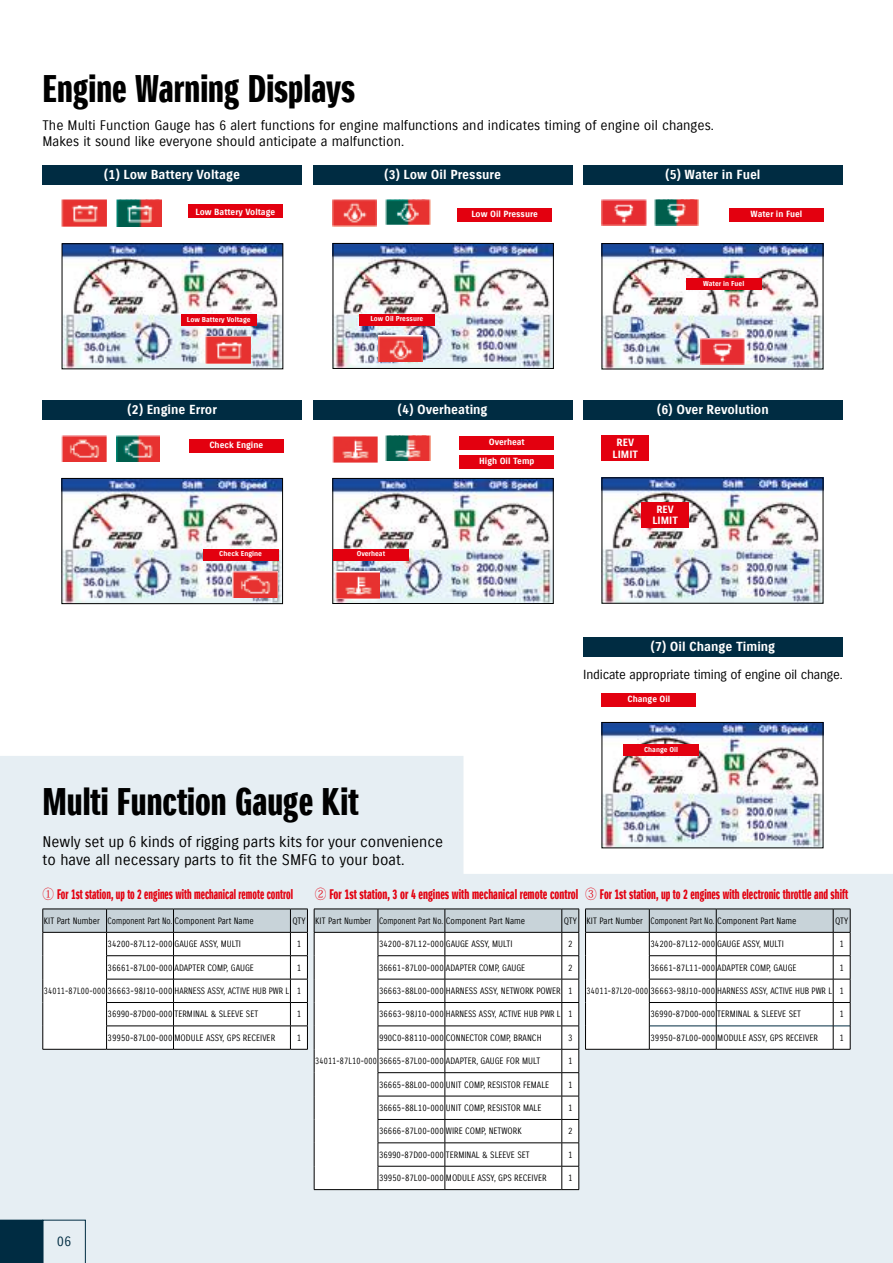
<style>
.page{position:relative;width:893px;height:1263px;background:#fff}
.page>*{position:absolute;margin:0;border:0;box-sizing:border-box;transform-origin:0 0}
.t1{font:37.5px "Suzuki PRO Headline";color:#000}
.t2{font:15px/18px "Suzuki PRO Regular";color:#000}
.t3{font:13.5px/15.8px "Suzuki PRO Regular";color:#000}
.t4{font:13.5px "Suzuki PRO Headline";color:#e3000f;scale:.87 1}
.t5{font:13.5px "Suzuki PRO Headline";color:#e3000f;scale:.81 1}
.t6{font:13.5px "Suzuki PRO Regular";color:#002c42}
.t7{font:12.75px "Suzuki PRO Bold";color:#fff}
.t8{font:12.75px "Suzuki PRO Regular";letter-spacing:-.015em;color:#000}
.t9{font:10.35px/11.7px "Suzuki PRO Bold";color:#fff;text-align:center}
.t10{font:9px "Suzuki PRO Regular";color:#000;scale:.9 1}
.t11{font:9px "Suzuki PRO Regular";letter-spacing:.025em;color:#000;scale:.84 1}
.t12{font:9px "Suzuki PRO Regular";color:#000;scale:.84 1}
.t13{font:8.7px/19px "Suzuki PRO Bold";color:#fff;text-align:center}
.t14{font:6.9px "Suzuki PRO Bold";color:#fff}
.s1{font-family:"Koz Min Pro"}
</style>
<div class="page">
<svg style="left:0;top:756px;width:893px;height:507px;background:#e8eff3"></svg>
<svg style="left:43px;top:909px;width:265px;height:141px"></svg>
<svg style="left:314px;top:909px;width:537px;height:281px"></svg>
<img style="left:604px;top:245px;width:217px;height:122px">
<div style="left:602px;top:243px;width:221px;height:126px;border:1px solid #000"></div>
<img style="left:602px;top:200px;width:44px;height:26px">
<img style="left:700px;top:339px;width:45px;height:26px">
<img style="left:655px;top:200px;width:44px;height:25px">
<div style="left:686px;top:279px;width:75px;height:11px;background:#e3000f"></div>
<div style="left:729px;top:208px;width:95px;height:14px;background:#e3000f"></div>
<img style="left:604px;top:480px;width:217px;height:121px">
<div style="left:641px;top:502px;width:48px;height:25px;background:#e3000f"></div>
<div style="left:602px;top:436px;width:47px;height:25px;background:#e3000f"></div>
<div style="left:42px;top:166px;width:260px;height:19px;background:#002c42"></div>
<div style="left:313px;top:166px;width:259px;height:19px;background:#002c42"></div>
<div style="left:583px;top:166px;width:260px;height:19px;background:#002c42"></div>
<div style="left:42px;top:400px;width:260px;height:20px;background:#002c42"></div>
<div style="left:313px;top:400px;width:259px;height:20px;background:#002c42"></div>
<div style="left:583px;top:400px;width:260px;height:20px;background:#002c42"></div>
<img style="left:64px;top:245px;width:217px;height:122px">
<div style="left:62px;top:243px;width:221px;height:126px;border:1px solid #000"></div>
<img style="left:206px;top:337px;width:44px;height:26px">
<div style="left:181px;top:314px;width:76px;height:11px;background:#e3000f"></div>
<img style="left:62px;top:200px;width:44px;height:27px">
<img style="left:117px;top:200px;width:44px;height:27px">
<div style="left:188px;top:204px;width:95px;height:14px;background:#e3000f"></div>
<img style="left:64px;top:480px;width:217px;height:122px">
<div style="left:62px;top:478px;width:221px;height:126px;border:1px solid #000"></div>
<img style="left:62px;top:436px;width:44px;height:26px">
<img style="left:233px;top:572px;width:44px;height:26px">
<img style="left:117px;top:436px;width:43px;height:26px">
<div style="left:203px;top:549px;width:75px;height:11px;background:#e3000f"></div>
<div style="left:189px;top:439px;width:94px;height:14px;background:#e3000f"></div>
<div style="left:583px;top:638px;width:260px;height:19px;background:#002c42"></div>
<img style="left:604px;top:724px;width:217px;height:122px">
<div style="left:602px;top:722px;width:221px;height:126px;border:1px solid #000"></div>
<div style="left:623px;top:745px;width:76px;height:11px;background:#e3000f"></div>
<div style="left:602px;top:693px;width:94px;height:14px;background:#e3000f"></div>
<img style="left:335px;top:245px;width:217px;height:122px">
<div style="left:333px;top:243px;width:221px;height:126px;border:1px solid #000"></div>
<img style="left:333px;top:200px;width:44px;height:26px">
<img style="left:378px;top:335px;width:44px;height:27px">
<img style="left:386px;top:200px;width:44px;height:25px">
<div style="left:359px;top:314px;width:76px;height:11px;background:#e3000f"></div>
<div style="left:457px;top:208px;width:95px;height:13px;background:#e3000f"></div>
<img style="left:335px;top:480px;width:216px;height:122px">
<div style="left:333px;top:478px;width:220px;height:126px;border:1px solid #000"></div>
<img style="left:333px;top:436px;width:44px;height:26px">
<img style="left:336px;top:572px;width:44px;height:26px">
<img style="left:386px;top:436px;width:44px;height:25px">
<div style="left:333px;top:549px;width:76px;height:11px;background:#e3000f"></div>
<div style="left:460px;top:436px;width:94px;height:14px;background:#e3000f"></div>
<div style="left:460px;top:455px;width:94px;height:14px;background:#e3000f"></div>
<svg style="left:0;top:1220px;width:86px;height:43px;background:#6d8896"></svg>
<h1 class="t1" style="left:43px;top:66px;width:314px">Engine Warning Displays</h1>
<h3 class="t3" style="left:43px;top:118px;width:673px">The Multi Function Gauge has 6 alert functions for engine malfunctions and indicates timing of engine oil changes.<br>Makes it sound like everyone should anticipate a malfunction.</h3>
<h3 class="t7" style="left:104px;top:167px;width:137px">(1) Low Battery Voltage</h3>
<h3 class="t7" style="left:384px;top:167px;width:118px">(3) Low Oil Pressure</h3>
<h3 class="t7" style="left:665px;top:167px;width:97px">(5) Water in Fuel</h3>
<p class="t13" style="left:196px;top:202px;width:81px">Low Battery Voltage</p>
<p class="t14" style="left:187px;top:316px;width:65px">Low Battery Voltage</p>
<p class="t14" style="left:370px;top:315px;width:54px">Low Oil Pressure</p>
<p class="t13" style="left:471px;top:204px;width:68px">Low Oil Pressure</p>
<p class="t13" style="left:751px;top:205px;width:53px">Water in Fuel</p>
<p class="t14" style="left:703px;top:279px;width:43px">Water in Fuel</p>
<h3 class="t7" style="left:127px;top:402px;width:91px">(2) Engine Error</h3>
<h3 class="t7" style="left:398px;top:402px;width:91px">(4) Overheating</h3>
<h3 class="t7" style="left:657px;top:402px;width:113px">(6) Over Revolution</h3>
<p class="t13" style="left:209px;top:436px;width:55px">Check Engine</p>
<p class="t14" style="left:219px;top:550px;width:44px">Check Engine</p>
<p class="t14" style="left:357px;top:550px;width:30px">Overheat</p>
<p class="t13" style="left:479px;top:433px;width:57px">Overheat<br>High Oil Temp</p>
<h1 class="t1" style="left:43px;top:779px;width:318px">Multi Function Gauge Kit</h1>
<h2 class="t2" style="left:43px;top:833px;width:402px">Newly set up 6 kinds of rigging parts kits for your convenience to have all necessary parts to fit the SMFG to your boat.</h2>
<p class="t9" style="left:613px;top:437px;width:27px">REV<br>LIMIT</p>
<p class="t9" style="left:652px;top:503px;width:27px">REV<br>LIMIT</p>
<h3 class="t7" style="left:651px;top:639px;width:126px">(7) Oil Change Timing</h3>
<h3 class="t8" style="left:583px;top:667px;width:261px">Indicate appropriate timing of engine oil change.</h3>
<p class="t13" style="left:628px;top:689px;width:44px">Change Oil</p>
<p class="t14" style="left:644px;top:745px;width:36px">Change Oil</p>
<h3 class="t5" style="left:43px;top:886px;width:311px"><span class="s1">①</span> For 1st station, up to 2 engines with mechanical remote control</h3>
<p class="t10" style="left:44px;top:915px;width:235px">KIT Part Number Component Part No. Component Part Name</p>
<p class="t10" style="left:292px;top:915px;width:16px">QTY</p>
<h3 class="t4" style="left:315px;top:886px;width:615px"><span class="s1">②</span> For 1st station, 3 or 4 engines with mechanical remote control <span class="s1">③</span> For 1st station, up to 2 engines with electronic throttle and shift</h3>
<p class="t10" style="left:315px;top:915px;width:235px">KIT Part Number Component Part No. Component Part Name</p>
<p class="t10" style="left:564px;top:915px;width:16px">QTY</p>
<p class="t10" style="left:587px;top:915px;width:235px">KIT Part Number Component Part No. Component Part Name</p>
<p class="t10" style="left:835px;top:915px;width:16px">QTY</p>
<p class="t10" style="left:108px;top:939px;width:150px">34200-87L12-000 GAUGE ASSY, MULTI</p>
<p class="t10" style="left:297px;top:939px;width:6px">1</p>
<p class="t10" style="left:108px;top:962px;width:164px">36661-87L00-000 ADAPTER COMP, GAUGE</p>
<p class="t10" style="left:297px;top:962px;width:6px">1</p>
<p class="t10" style="left:108px;top:1009px;width:169px">36990-87D00-000 TERMINAL &amp; SLEEVE SET</p>
<p class="t10" style="left:297px;top:1009px;width:6px">1</p>
<p class="t10" style="left:108px;top:1032px;width:188px">39950-87L00-000 MODULE ASSY, GPS RECEIVER</p>
<p class="t10" style="left:297px;top:1032px;width:6px">1</p>
<p class="t11" style="left:44px;top:985px;width:308px">34011-87L00-000 36663-98J10-000 HARNESS ASSY, ACTIVE HUB PWR L 1</p>
<p class="t10" style="left:379px;top:939px;width:150px">34200-87L12-000 GAUGE ASSY, MULTI</p>
<p class="t10" style="left:568px;top:939px;width:6px">2</p>
<p class="t10" style="left:379px;top:962px;width:164px">36661-87L00-000 ADAPTER COMP, GAUGE</p>
<p class="t10" style="left:568px;top:962px;width:6px">2</p>
<p class="t10" style="left:379px;top:985px;width:216px">36663-88L00-000 HARNESS ASSY, NETWORK POWER 1</p>
<p class="t10" style="left:379px;top:1009px;width:216px">36663-98J10-000 HARNESS ASSY, ACTIVE HUB PWR L 1</p>
<p class="t10" style="left:379px;top:1032px;width:182px">990C0-88110-000 CONNECTOR COMP, BRANCH</p>
<p class="t10" style="left:568px;top:1032px;width:6px">3</p>
<p class="t10" style="left:568px;top:1055px;width:6px">1</p>
<p class="t10" style="left:379px;top:1079px;width:191px">36665-88L00-000 UNIT COMP, RESISTOR FEMALE</p>
<p class="t10" style="left:568px;top:1079px;width:6px">1</p>
<p class="t10" style="left:379px;top:1102px;width:182px">36665-88L10-000 UNIT COMP, RESISTOR MALE</p>
<p class="t10" style="left:568px;top:1102px;width:6px">1</p>
<p class="t10" style="left:379px;top:1126px;width:160px">36666-87L00-000 WIRE COMP, NETWORK</p>
<p class="t10" style="left:568px;top:1126px;width:6px">2</p>
<p class="t10" style="left:379px;top:1149px;width:169px">36990-87D00-000 TERMINAL &amp; SLEEVE SET</p>
<p class="t10" style="left:568px;top:1149px;width:6px">1</p>
<p class="t10" style="left:379px;top:1172px;width:188px">39950-87L00-000 MODULE ASSY, GPS RECEIVER</p>
<p class="t10" style="left:568px;top:1172px;width:6px">1</p>
<p class="t12" style="left:315px;top:1055px;width:269px">34011-87L10-000 36665-87L00-000 ADAPTER, GAUGE FOR MULT</p>
<p class="t10" style="left:650px;top:939px;width:150px">34200-87L12-000 GAUGE ASSY, MULTI</p>
<p class="t10" style="left:839px;top:939px;width:6px">1</p>
<p class="t10" style="left:650px;top:962px;width:164px">36661-87L11-000 ADAPTER COMP, GAUGE</p>
<p class="t10" style="left:839px;top:962px;width:6px">1</p>
<p class="t10" style="left:650px;top:1009px;width:169px">36990-87D00-000 TERMINAL &amp; SLEEVE SET</p>
<p class="t10" style="left:839px;top:1009px;width:6px">1</p>
<p class="t10" style="left:650px;top:1032px;width:188px">39950-87L00-000 MODULE ASSY, GPS RECEIVER</p>
<p class="t10" style="left:839px;top:1032px;width:6px">1</p>
<p class="t11" style="left:587px;top:985px;width:308px">34011-87L20-000 36663-98J10-000 HARNESS ASSY, ACTIVE HUB PWR L 1</p>
<h3 class="t6" style="left:57px;top:1233px;width:16px">06</h3>
</div>
